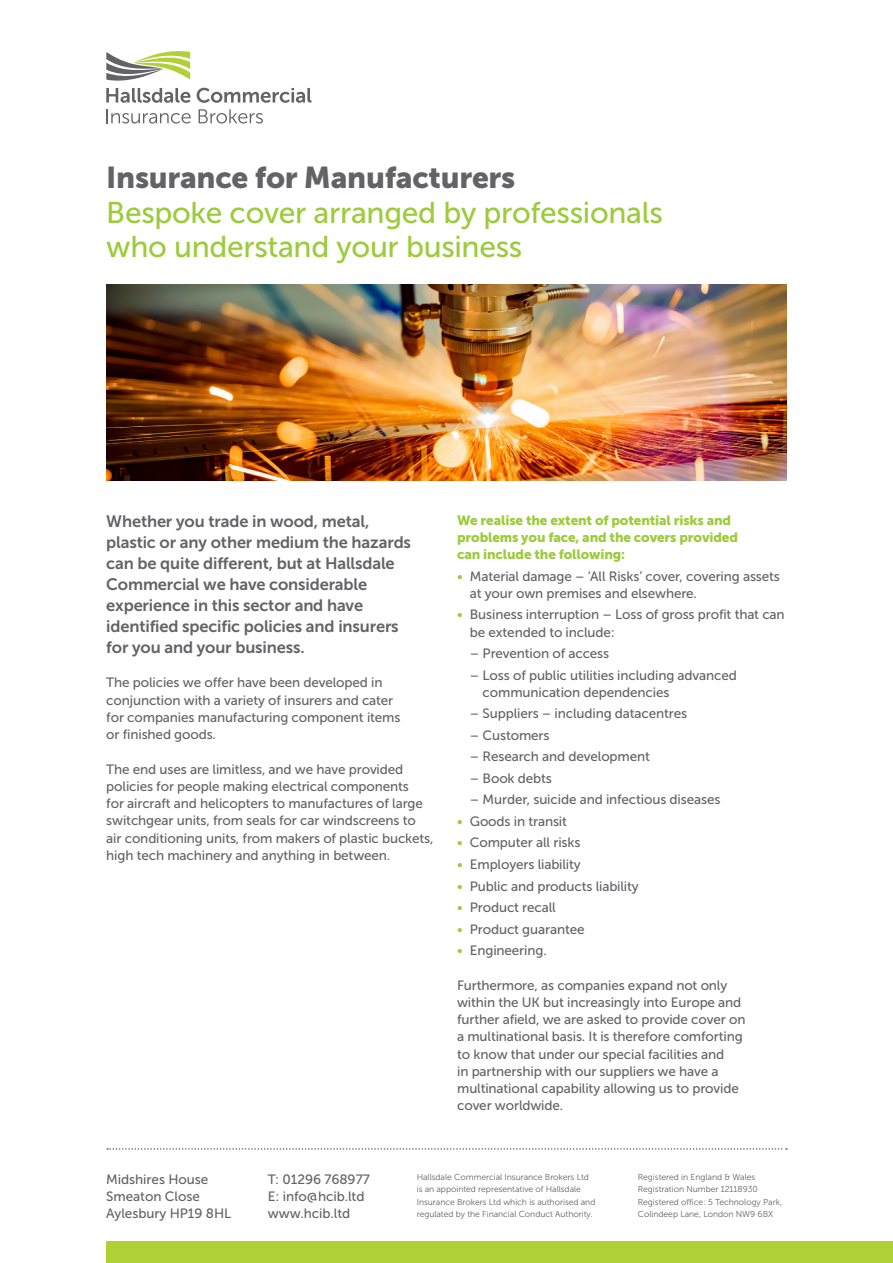
<style>
.page{position:relative;width:893px;height:1263px;background:#fff}
.page>*{position:absolute;margin:0;border:0;box-sizing:border-box;transform-origin:0 0}
.t1{font:30px/34.5px "Museo Sans 500";letter-spacing:-.01em;color:#9ccb3b}
.t2{font:16.5px/21px "Museo Sans 700";letter-spacing:-.01em;color:#636366}
.t3{font:13.5px/17.2px "Museo Sans 500";letter-spacing:-.01em;color:#636366}
.t4{font:13.5px/17.2px "Museo Sans 900";letter-spacing:-.01em;color:#9ccb3b}
.t5{font:8.7px/12.3px "Museo Sans 300";letter-spacing:-.005em;color:#636366}
.s1{font-family:"Museo Sans 900";color:#636366}
.s2{color:#9ccb3b}
</style>
<div class="page">
<div style="left:106px;top:1242px;width:787px;height:21px;background:#b0d136"></div>
<svg style="left:106px;top:88px;width:84px;height:15px"></svg>
<svg style="left:197px;top:88px;width:114px;height:15px"></svg>
<svg style="left:106px;top:109px;width:85px;height:15px"></svg>
<svg style="left:199px;top:109px;width:64px;height:15px"></svg>
<svg style="left:106px;top:51px;width:84px;height:30px"></svg>
<img style="left:106px;top:285px;width:681px;height:195px">
<svg style="left:107px;top:1148px;width:680px;height:2px"></svg>
<p class="t1" style="left:106px;top:161px;width:558px"><span class="s1">Insurance for Manufacturers<br></span>Bespoke cover arranged by professionals who understand your business</p>
<p class="t2" style="left:106px;top:511px;width:306px">Whether you trade in wood, metal, plastic or any other medium the hazards can be quite different, but at Hallsdale Commercial we have considerable experience in this sector and have identified specific policies and insurers for you and your business.</p>
<p class="t3" style="left:106px;top:674px;width:296px">The policies we offer have been developed in conjunction with a variety of insurers and cater for companies manufacturing component items or finished goods.</p>
<p class="t3" style="left:106px;top:760px;width:329px">The end uses are limitless, and we have provided policies for people making electrical components<br>for aircraft and helicopters to manufactures of large switchgear units, from seals for car windscreens to air conditioning units, from makers of plastic buckets, high tech machinery and anything in between.</p>
<p class="t4" style="left:457px;top:511px;width:282px">We realise the extent of potential risks and problems you face, and the covers provided can include the following:</p>
<p class="t3" style="left:470px;top:567px;width:312px;text-indent:-13px"><span class="s2">•</span> Material damage – ‘All Risks’ cover, covering assets at your own premises and elsewhere.</p>
<p class="t3" style="left:470px;top:606px;width:316px;text-indent:-13px"><span class="s2">•</span> Business interruption – Loss of gross profit that can be extended to include:</p>
<p class="t3" style="left:470px;top:645px;width:141px">– Prevention of access</p>
<p class="t3" style="left:483px;top:666px;width:256px;text-indent:-13px">– Loss of public utilities including advanced communication dependencies</p>
<p class="t3" style="left:470px;top:705px;width:219px">– Suppliers – including datacentres</p>
<p class="t3" style="left:470px;top:727px;width:81px">– Customers</p>
<p class="t3" style="left:470px;top:748px;width:182px">– Research and development</p>
<p class="t3" style="left:470px;top:770px;width:84px">– Book debts</p>
<p class="t3" style="left:470px;top:791px;width:252px">– Murder, suicide and infectious diseases</p>
<p class="t3" style="left:457px;top:813px;width:111px"><span class="s2">•</span> Goods in transit</p>
<p class="t3" style="left:457px;top:834px;width:125px"><span class="s2">•</span> Computer all risks</p>
<p class="t3" style="left:457px;top:856px;width:125px"><span class="s2">•</span> Employers liability</p>
<p class="t3" style="left:457px;top:877px;width:183px"><span class="s2">•</span> Public and products liability</p>
<p class="t3" style="left:457px;top:899px;width:100px"><span class="s2">•</span> Product recall</p>
<p class="t3" style="left:457px;top:920px;width:129px"><span class="s2">•</span> Product guarantee</p>
<p class="t3" style="left:457px;top:942px;width:91px"><span class="s2">•</span> Engineering.</p>
<p class="t3" style="left:457px;top:976px;width:290px">Furthermore, as companies expand not only within the UK but increasingly into Europe and further afield, we are asked to provide cover on a multinational basis. It is therefore comforting to know that under our special facilities and<br>in partnership with our suppliers we have a multinational capability allowing us to provide cover worldwide.</p>
<p class="t3" style="left:106px;top:1170px;width:126px">Midshires House<br>Smeaton Close<br>Aylesbury HP19 8HL</p>
<p class="t3" style="left:268px;top:1170px;width:103px">T: 01296 768977</p>
<p class="t3" style="left:268px;top:1188px;width:98px">E: info@hcib.ltd</p>
<p class="t3" style="left:268px;top:1205px;width:84px">www.hcib.ltd</p>
<p class="t5" style="left:417px;top:1171px;width:174px">Hallsdale Commercial Insurance Brokers Ltd</p>
<p class="t5" style="left:417px;top:1183px;width:180px">is an appointed representative of Hallsdale<br>Insurance Brokers Ltd which is authorised and regulated by the Financial Conduct Authority.</p>
<p class="t5" style="left:638px;top:1171px;width:122px">Registered in England &amp; Wales<br>Registration Number 12118930</p>
<p class="t5" style="left:638px;top:1196px;width:146px">Registered office: 5 Technology Park,<br>Colindeep Lane, London NW9 6BX</p>
</div>
